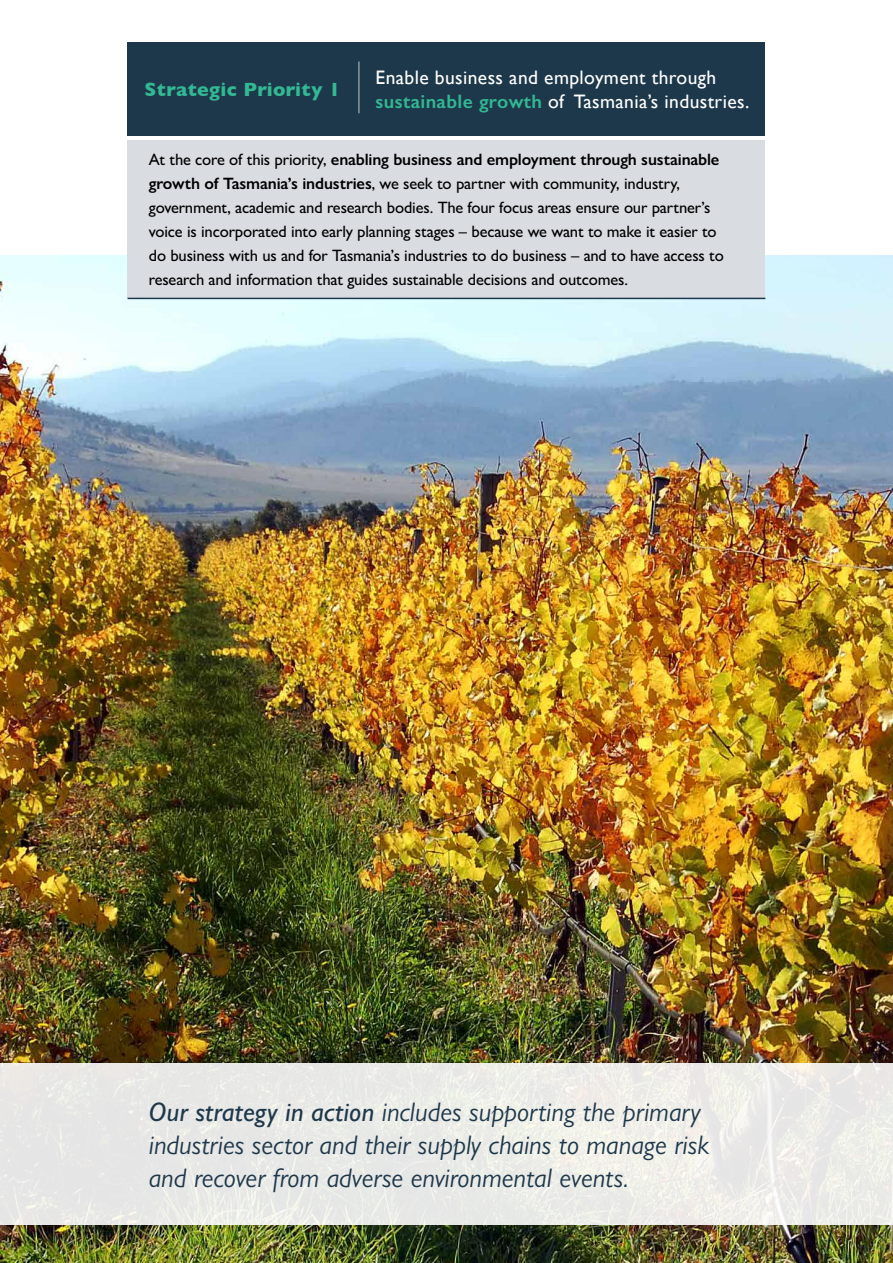
<style>
.page{position:relative;width:893px;height:1263px;background:#fff}
.page>*{position:absolute;margin:0;border:0;box-sizing:border-box;transform-origin:0 0}
.Large_quote{font:italic 27px/33px "Gill Sans Nova";color:#1e384b}
.t1{font:19.5px/24px "Gill Sans";letter-spacing:.02em;color:#fff}
.t2{font:700 19.5px "Gill Sans";letter-spacing:.02em;color:#32b993}
.Text{font:500 16.5px/24px "Gill Sans Nova";letter-spacing:-.01em;color:#000}
.s1{font-weight:600;color:#32b993}
.s2{font-weight:600}
.s3{font-weight:500}
</style>
<div class="page">
<img style="left:0;top:255px;width:893px;height:1008px">
<div style="left:128px;top:140px;width:637px;height:158px;background:#d9dce1"></div>
<div style="left:128px;top:43px;width:637px;height:93px;background:#1e384b"></div>
<div style="left:0;top:1063px;width:893px;height:162px;background:linear-gradient(to right,#e7e8e6,#efefea)"></div>
<hr style="left:358px;top:62px;width:2px;height:51px;background:#a4acb8">
<hr style="left:128px;top:298px;width:637px;height:1px;background:#1e384b">
<p class="t2" style="left:145px;top:74px;width:197px">Strategic Priority 1</p>
<p class="t1" style="left:376px;top:65px;width:375px">Enable business and employment through <span class="s1">sustainable growth</span> of Tasmania’s industries.</p>
<p class="Text" style="left:149px;top:147px;width:576px">At the core of this priority, <span class="s2">enabling business and employment through sustainable growth of Tasmania’s industries</span>, we seek to partner with community, industry, government, academic and research bodies. The four focus areas ensure our partner’s voice is incorporated into early planning stages – because we want to make it easier to do business with us and for Tasmania’s industries to do business – and to have access to research and information that guides sustainable decisions and outcomes.</p>
<p class="Large_quote" style="left:149px;top:1094px;width:562px"><span class="s3">Our strategy in action</span> includes supporting the primary industries sector and their supply chains to manage risk and recover from adverse environmental events.</p>
</div>
